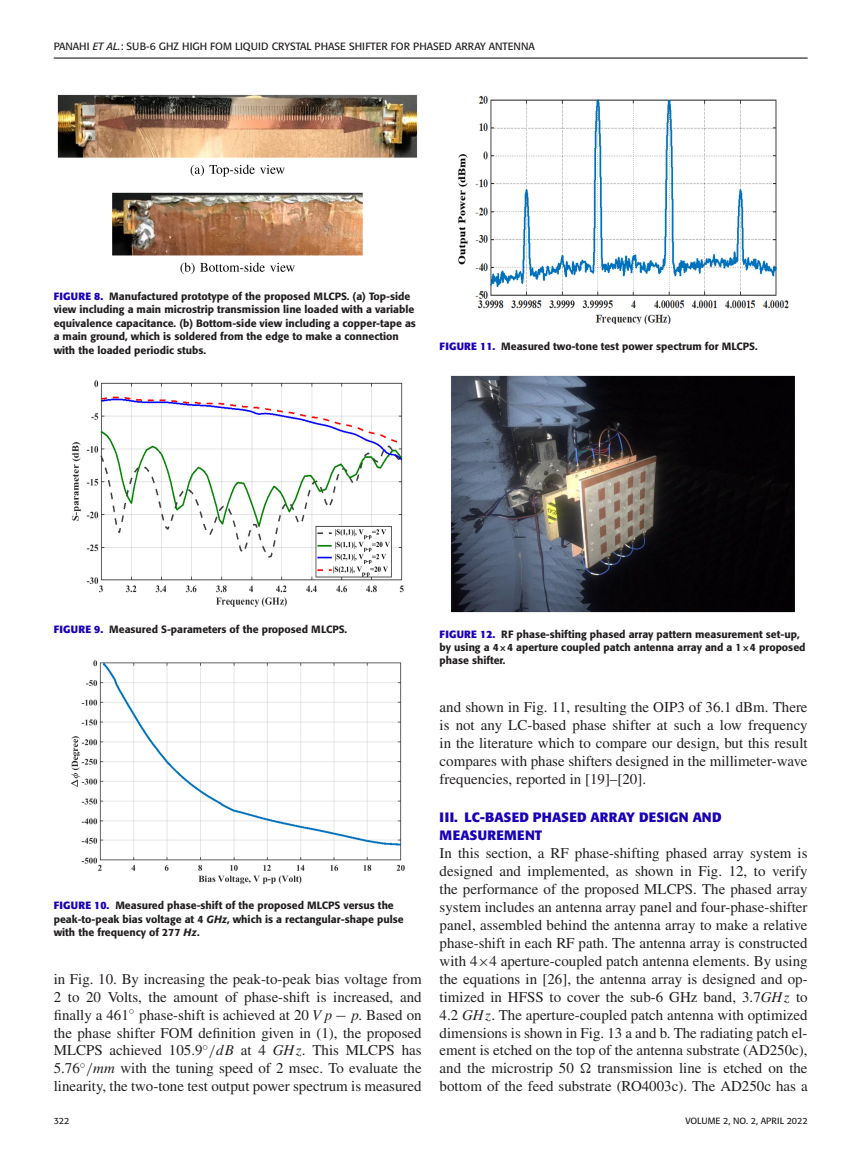
<style>
.page{position:relative;width:864px;height:1172px;background:#fff}
.page>*{position:absolute;margin:0;border:0;box-sizing:border-box;transform-origin:0 0}
.t1{font:15px/18px "Times";color:#231f20;text-align:justify}
.t2{font:700 13.5px/18px "Formata";letter-spacing:.015em;color:#1a00b8}
.t3{font:500 10.5px/13.5px "Formata";color:#231f20}
.t4{font:10.5px "Formata";color:#231f20}
.t5{font:9px "Formata";color:#231f20}
.s1{font-style:italic}
.s2{font-weight:700;color:#1a00b8}
.s3{font-family:"MTSY"}
.s4{font-family:"RMTMI"}
.s5{font-family:"MTSYB";font-weight:400}
</style>
<div class="page">
<hr style="left:54px;top:58px;width:753px;height:1px;background:#000">
<img style="left:57px;top:94px;width:360px;height:180px">
<img style="left:71px;top:380px;width:333px;height:227px">
<img style="left:71px;top:660px;width:334px;height:224px">
<img style="left:458px;top:95px;width:331px;height:229px">
<img style="left:451px;top:375px;width:344px;height:237px">
<p class="t4" style="left:54px;top:41px;width:482px">PANAHI <span class="s1">ET AL.</span>: SUB-6 GHZ HIGH FOM LIQUID CRYSTAL PHASE SHIFTER FOR PHASED ARRAY ANTENNA</p>
<p class="t3" style="left:54px;top:290px;width:363px"><span class="s2">FIGURE 8.</span> Manufactured prototype of the proposed MLCPS. (a) Top-side view including a main microstrip transmission line loaded with a variable equivalence capacitance. (b) Bottom-side view including a copper-tape as a main ground, which is soldered from the edge to make a connection with the loaded periodic stubs.</p>
<p class="t3" style="left:439px;top:340px;width:319px"><span class="s2">FIGURE 11.</span> Measured two-tone test power spectrum for MLCPS.</p>
<p class="t3" style="left:54px;top:623px;width:295px"><span class="s2">FIGURE 9.</span> Measured S-parameters of the proposed MLCPS.</p>
<p class="t3" style="left:54px;top:899px;width:351px"><span class="s2">FIGURE 10.</span> Measured phase-shift of the proposed MLCPS versus the peak-to-peak bias voltage at 4 <span class="s1">GHz</span>, which is a rectangular-shape pulse with the frequency of 277 <span class="s1">Hz</span>.</p>
<p class="t1" style="left:54px;top:971px;width:369px">in Fig. 10. By increasing the peak-to-peak bias voltage from 2 to 20 Volts, the amount of phase-shift is increased, and finally a 461<sup>◦</sup> phase-shift is achieved at 20 <span class="s1">Vp</span> <span class="s3">−</span> <span class="s1">p</span>. Based on the phase shifter FOM definition given in (1), the proposed MLCPS achieved 105.9<sup>◦</sup><span class="s4">/</span><span class="s1">dB</span> at 4 <span class="s1">GHz</span>. This MLCPS has 5.76<sup>◦</sup><span class="s4">/</span><span class="s1">mm</span> with the tuning speed of 2 msec. To evaluate the linearity, the two-tone test output power spectrum is measured</p>
<p class="t3" style="left:439px;top:628px;width:367px"><span class="s2">FIGURE 12.</span> RF phase-shifting phased array pattern measurement set-up, by using a 4<span class="s5">×</span>4 aperture coupled patch antenna array and a 1<span class="s5">×</span>4 proposed phase shifter.</p>
<p class="t1" style="left:439px;top:699px;width:369px">and shown in Fig. 11, resulting the OIP3 of 36.1 dBm. There is not any LC-based phase shifter at such a low frequency in the literature which to compare our design, but this result compares with phase shifters designed in the millimeter-wave frequencies, reported in [19]–[20].</p>
<p class="t2" style="left:439px;top:810px;width:283px">III. LC-BASED PHASED ARRAY DESIGN AND<br>MEASUREMENT</p>
<p class="t1" style="left:439px;top:845px;width:369px">In this section, a RF phase-shifting phased array system is designed and implemented, as shown in Fig. 12, to verify the performance of the proposed MLCPS. The phased array system includes an antenna array panel and four-phase-shifter panel, assembled behind the antenna array to make a relative phase-shift in each RF path. The antenna array is constructed with 4<span class="s3">×</span>4 aperture-coupled patch antenna elements. By using the equations in [26], the antenna array is designed and op&shy;timized in HFSS to cover the sub-6 GHz band, 3.7<span class="s1">GHz</span> to 4.2 <span class="s1">GHz</span>. The aperture-coupled patch antenna with optimized dimensions is shown in Fig. 13 a and b. The radiating patch el&shy;ement is etched on the top of the antenna substrate (AD250c), and the microstrip 50</p>
<p class="t1" style="left:439px;top:1061px;width:369px;text-align:right">transmission line is etched on the<br>bottom of the feed substrate (RO4003c). The AD250c has a</p>
<p class="t5" style="left:54px;top:1117px;width:17px">322</p>
<p class="t5" style="left:685px;top:1117px;width:124px">VOLUME 2, NO. 2, APRIL 2022</p>
</div>
